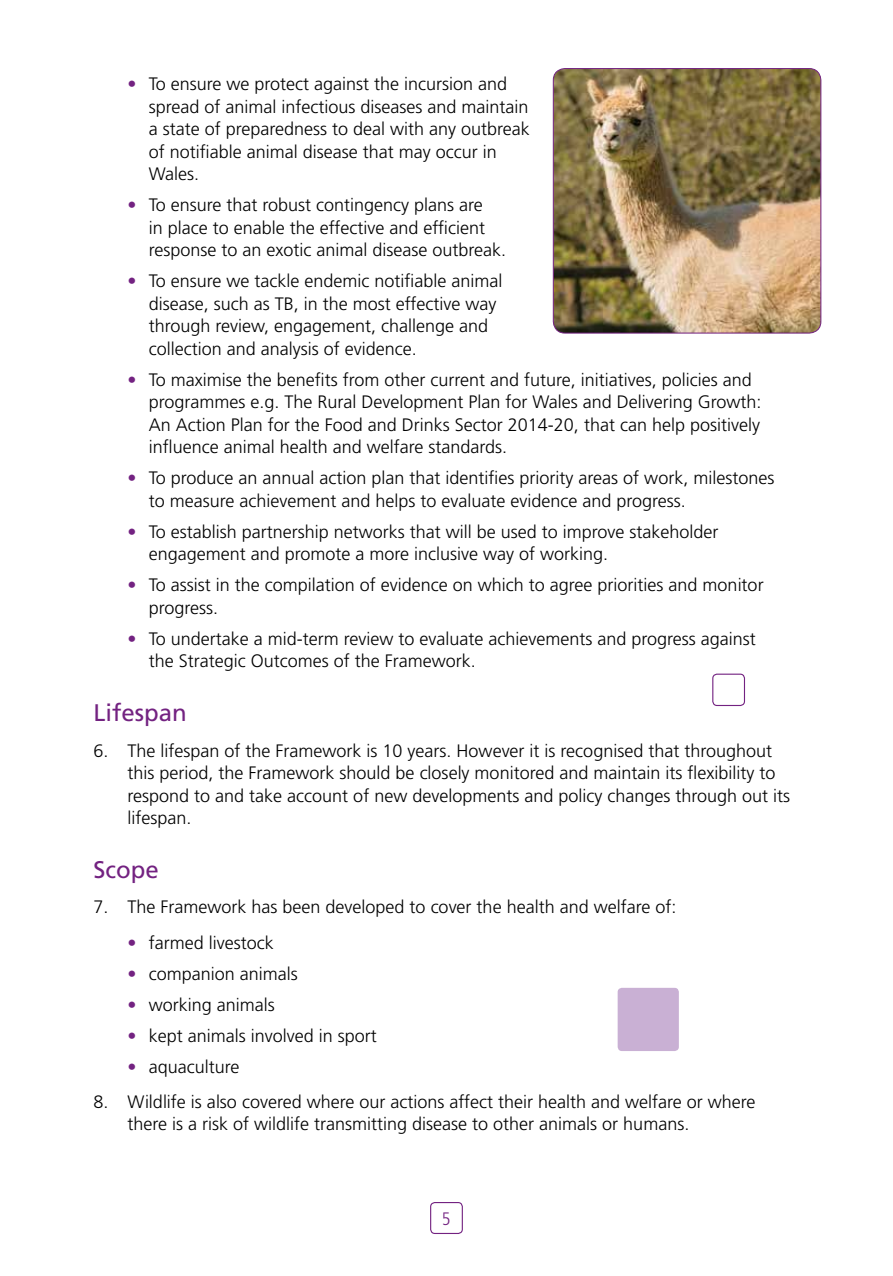
<style>
.page{position:relative;width:893px;height:1276px;background:#fff}
.page>*{position:absolute;margin:0;border:0;box-sizing:border-box;transform-origin:0 0}
.H4_Main_sub_Head{font:24px "Frutiger LT Std";color:#732281}
.numbered_paras{font:300 18px/22.5px "Frutiger LT Std";color:#000}
.t1{font:300 condensed 18px "Frutiger LT Std";color:#732281}
.s1{color:#732281}
</style>
<div class="page">
<div style="left:430px;top:1202px;width:33px;height:32px;border:1px solid #732281;border-radius:4px"></div>
<img style="left:553px;top:69px;width:268px;height:264px">
<div style="left:553px;top:68px;width:268px;height:265px;border:1px solid #732281;border-radius:12px"></div>
<div style="left:618px;top:988px;width:61px;height:63px;background:#c9b0d4;border-radius:4px"></div>
<div style="left:712px;top:673px;width:33px;height:33px;border:1px solid #732281;border-radius:4px"></div>
<p class="numbered_paras" style="left:149px;top:73px;width:383px;text-indent:-21px"><span class="s1">•</span> To ensure we protect against the incursion and spread of animal infectious diseases and maintain a state of preparedness to deal with any outbreak of notifiable animal disease that may occur in Wales.</p>
<p class="numbered_paras" style="left:149px;top:194px;width:359px;text-indent:-21px"><span class="s1">•</span> To ensure that robust contingency plans are<br>in place to enable the effective and efficient response to an exotic animal disease outbreak.</p>
<p class="numbered_paras" style="left:149px;top:270px;width:355px;text-indent:-21px"><span class="s1">•</span> To ensure we tackle endemic notifiable animal disease, such as TB, in the most effective way through review, engagement, challenge and collection and analysis of evidence.</p>
<p class="numbered_paras" style="left:149px;top:368px;width:614px;text-indent:-21px"><span class="s1">•</span> To maximise the benefits from other current and future, initiatives, policies and programmes e.g. The Rural Development Plan for Wales and Delivering Growth:<br>An Action Plan for the Food and Drinks Sector 2014-20, that can help positively influence animal health and welfare standards.</p>
<p class="numbered_paras" style="left:149px;top:467px;width:627px;text-indent:-21px"><span class="s1">•</span> To produce an annual action plan that identifies priority areas of work, milestones to measure achievement and helps to evaluate evidence and progress.</p>
<p class="numbered_paras" style="left:149px;top:520px;width:571px;text-indent:-21px"><span class="s1">•</span> To establish partnership networks that will be used to improve stakeholder engagement and promote a more inclusive way of working.</p>
<p class="numbered_paras" style="left:149px;top:574px;width:616px;text-indent:-21px"><span class="s1">•</span> To assist in the compilation of evidence on which to agree priorities and monitor progress.</p>
<p class="numbered_paras" style="left:149px;top:627px;width:609px;text-indent:-21px"><span class="s1">•</span> To undertake a mid-term review to evaluate achievements and progress against the Strategic Outcomes of the Framework.</p>
<h4 class="H4_Main_sub_Head" style="left:94px;top:699px;width:95px">Lifespan</h4>
<p class="numbered_paras" style="left:128px;top:739px;width:664px;text-indent:-34px">6. The lifespan of the Framework is 10 years. However it is recognised that throughout this period, the Framework should be closely monitored and maintain its flexibility to respond to and take account of new developments and policy changes through out its lifespan.</p>
<h4 class="H4_Main_sub_Head" style="left:94px;top:855px;width:67px">Scope</h4>
<p class="numbered_paras" style="left:94px;top:896px;width:584px">7. The Framework has been developed to cover the health and welfare of:</p>
<p class="numbered_paras" style="left:128px;top:931px;width:148px"><span class="s1">•</span> farmed livestock</p>
<p class="numbered_paras" style="left:128px;top:962px;width:172px"><span class="s1">•</span> companion animals</p>
<p class="numbered_paras" style="left:128px;top:993px;width:149px"><span class="s1">•</span> working animals</p>
<p class="numbered_paras" style="left:128px;top:1024px;width:251px"><span class="s1">•</span> kept animals involved in sport</p>
<p class="numbered_paras" style="left:128px;top:1055px;width:113px"><span class="s1">•</span> aquaculture</p>
<p class="numbered_paras" style="left:128px;top:1090px;width:629px;text-indent:-34px">8. Wildlife is also covered where our actions affect their health and welfare or where there is a risk of wildlife transmitting disease to other animals or humans.</p>
<p class="t1" style="left:442px;top:1208px;width:10px">5</p>
</div>
